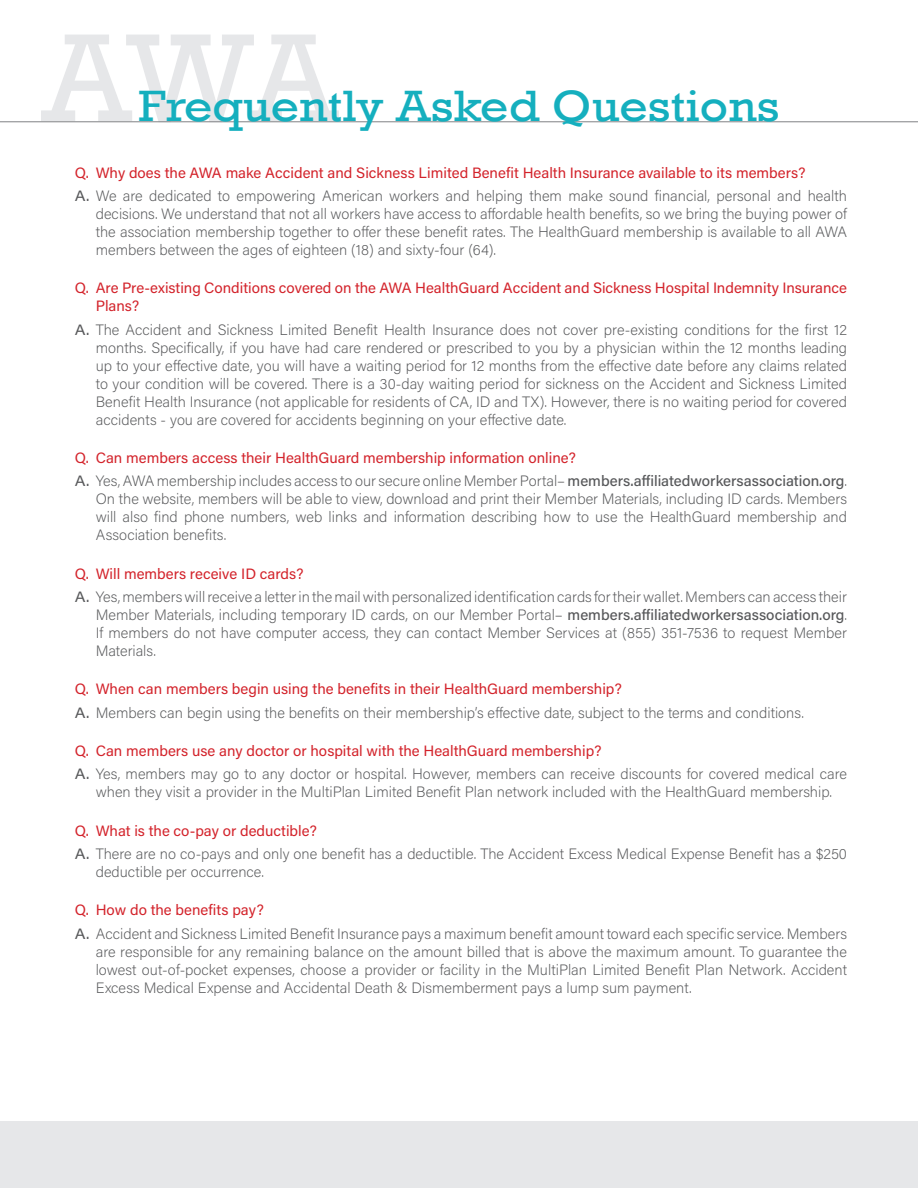
<style>
.page{position:relative;width:918px;height:1188px;background:#fff}
.page>*{position:absolute;margin:0;border:0;box-sizing:border-box;transform-origin:0 0}
.t1{font:45px "Rockwell";color:#15afbe;scale:1.1 1}
.t2{font:200 15px/18px "Acumin Pro";color:#57585a}
.t3{font:15px/18px "Acumin Pro";color:#d3232b}
.s1{font-weight:400;color:#d3232b}
.s2{font-weight:400}
.s3{color:#57585a}
.s4{font-weight:200;color:#57585a}
.s5{font-weight:500;color:#57585a}
.s6{font-weight:500}
</style>
<div class="page">
<div style="left:0;top:1121px;width:918px;height:67px;background:#e6e7e9"></div>
<svg style="left:41px;top:35px;width:298px;height:86px"></svg>
<hr style="left:0;top:121px;width:918px;height:1px;background:#808285">
<h1 class="t1" style="left:139px;top:80px;width:584px">Frequently Asked Questions</h1>
<p class="t2" style="left:75px;top:160px;width:774px;line-height:23.4px"><span class="s1">Q. Why does the AWA make Accident and Sickness Limited Benefit Health Insurance available to its members?<br></span><span class="s2">A.</span> We are dedicated to empowering American workers and helping them make sound financial, personal and health</p>
<p class="t2" style="left:96px;top:204px;width:753px;text-align:justify">decisions. We understand that not all workers have access to affordable health benefits, so we bring the buying power of the association membership together to offer these benefit rates. The HealthGuard membership is available to all AWA members between the ages of eighteen (18) and sixty-four (64).</p>
<p class="t3" style="left:96px;top:279px;width:753px;text-indent:-21px">Q. Are Pre-existing Conditions covered on the AWA HealthGuard Accident and Sickness Hospital Indemnity Insurance<br>Plans?</p>
<p class="t2" style="left:96px;top:320px;width:753px;text-align:justify;text-indent:-21px"><span class="s2">A.</span> The Accident and Sickness Limited Benefit Health Insurance does not cover pre-existing conditions for the first 12 months. Specifically, if you have had care rendered or prescribed to you by a physician within the 12 months leading up to your effective date, you will have a waiting period for 12 months from the effective date before any claims related to your condition will be covered. There is a 30-day waiting period for sickness on the Accident and Sickness Limited Benefit Health Insurance (not applicable for residents of CA, ID and TX). However, there is no waiting period for covered accidents - you are covered for accidents beginning on your effective date.</p>
<p class="t3" style="left:75px;top:445px;width:774px;line-height:23.4px">Q. Can members access their HealthGuard membership information online?<br><span class="s3">A.</span> <span class="s4">Yes, AWA membership includes access to our secure online Member Portal–</span> <span class="s5">members.affiliatedworkersassociation.org</span><span class="s4">.</span></p>
<p class="t2" style="left:96px;top:490px;width:753px;text-align:justify">On the website, members will be able to view, download and print their Member Materials, including ID cards. Members will also find phone numbers, web links and information describing how to use the HealthGuard membership and Association benefits.</p>
<p class="t2" style="left:75px;top:561px;width:774px;line-height:23.4px"><span class="s1">Q. Will members receive ID cards?<br></span><span class="s2">A.</span> Yes, members will receive a letter in the mail with personalized identification cards for their wallet. Members can access their</p>
<p class="t2" style="left:96px;top:605px;width:753px;text-align:justify">Member Materials, including temporary ID cards, on our Member Portal– <span class="s6">members.affiliatedworkersassociation.org</span>.<br>If members do not have computer access, they can contact Member Services at (855) 351-7536 to request Member Materials.</p>
<p class="t2" style="left:75px;top:677px;width:731px;line-height:23.4px"><span class="s1">Q. When can members begin using the benefits in their HealthGuard membership?<br></span><span class="s2">A.</span> Members can begin using the benefits on their membership’s effective date, subject to the terms and conditions.</p>
<p class="t2" style="left:75px;top:738px;width:774px;line-height:23.4px"><span class="s1">Q. Can members use any doctor or hospital with the HealthGuard membership?<br></span><span class="s2">A.</span> Yes, members may go to any doctor or hospital. However, members can receive discounts for covered medical care</p>
<p class="t2" style="left:96px;top:783px;width:738px">when they visit a provider in the MultiPlan Limited Benefit Plan network included with the HealthGuard membership.</p>
<p class="t2" style="left:75px;top:818px;width:774px;line-height:23.4px"><span class="s1">Q. What is the co-pay or deductible?<br></span><span class="s2">A.</span> There are no co-pays and only one benefit has a deductible. The Accident Excess Medical Expense Benefit has a $250</p>
<p class="t2" style="left:96px;top:862px;width:170px">deductible per occurrence.</p>
<p class="t2" style="left:75px;top:898px;width:774px;line-height:23.4px"><span class="s1">Q. How do the benefits pay?<br></span><span class="s2">A.</span> Accident and Sickness Limited Benefit Insurance pays a maximum benefit amount toward each specific service. Members</p>
<p class="t2" style="left:96px;top:942px;width:753px;text-align:justify">are responsible for any remaining balance on the amount billed that is above the maximum amount. To guarantee the lowest out-of-pocket expenses, choose a provider or facility in the MultiPlan Limited Benefit Plan Network. Accident Excess Medical Expense and Accidental Death &amp; Dismemberment pays a lump sum payment.</p>
</div>
